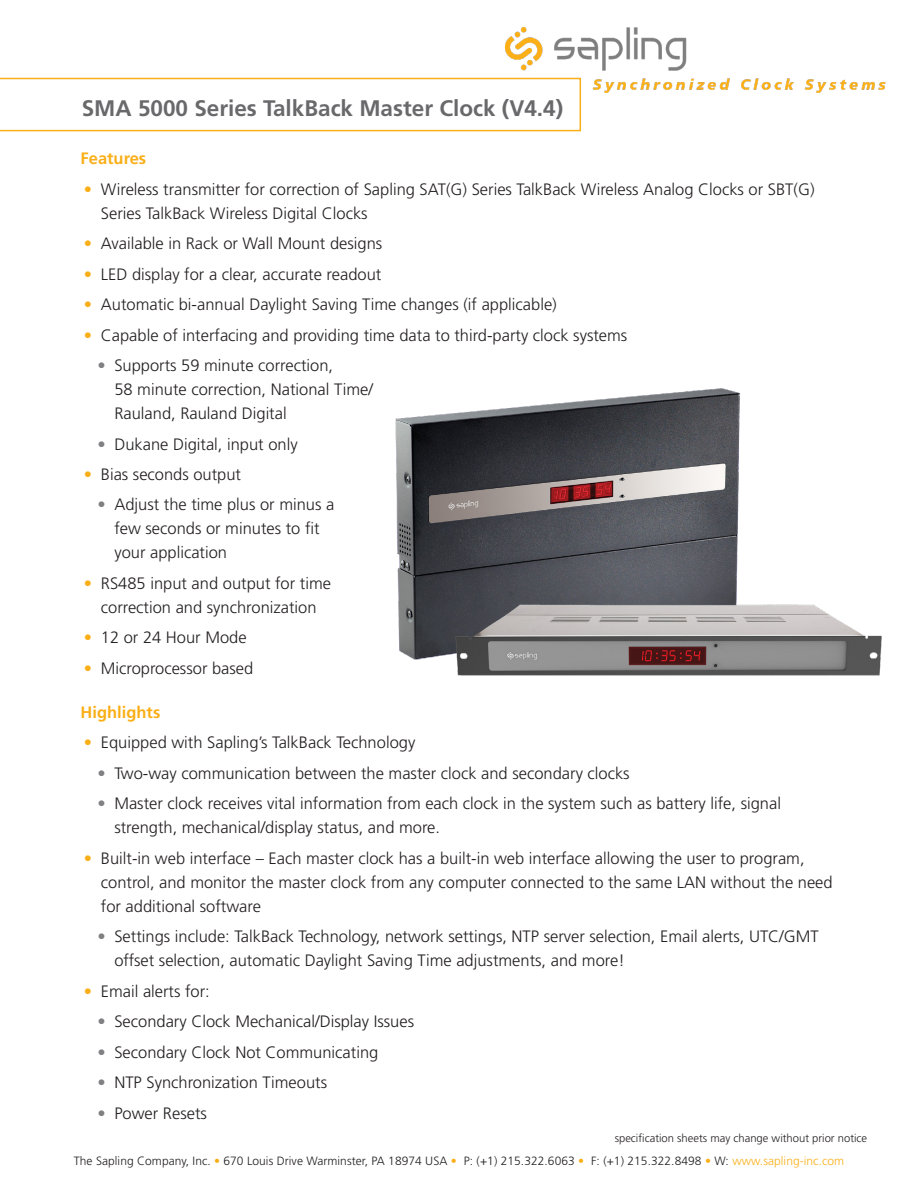
<style>
.page{position:relative;width:918px;height:1188px;background:#fff}
.page>*{position:absolute;margin:0;border:0;box-sizing:border-box;transform-origin:0 0}
.Heading{font:700 22.5px "Frutiger LT Std";color:#69696c}
.t1{font:300 16.5px/24px "Frutiger LT Std";color:#231f20}
.Heading_2{font:700 16.5px "Frutiger LT Std";color:#faaf18}
.t2{font:300 16.5px "Frutiger LT Std";color:#faaf18}
.t3{font:300 16.5px "Frutiger LT Std";color:#808083}
.t4{font:300 12px "Frutiger LT Std";letter-spacing:.005em;color:#231f20}
.Note{font:300 11.25px "Frutiger LT Std";color:#231f20}
.s1{color:#faaf18}
</style>
<div class="page">
<img style="left:505px;top:27px;width:381px;height:65px">
<svg style="left:0;top:78px;width:581px;height:53px"></svg>
<img style="left:395px;top:388px;width:487px;height:288px">
<p class="Heading" style="left:82px;top:94px;width:483px">SMA 5000 Series TalkBack Master Clock (V4.4(</p>
<p class="Heading_2" style="left:81px;top:149px;width:67px">Features</p>
<p class="t1" style="left:101px;top:177px;width:715px">Wireless transmitter for correction of Sapling SAT G( ) Series TalkBack Wireless Analog Clocks or SBT G( (</p>
<p class="t2" style="left:84px;top:180px;width:10px">•</p>
<p class="t2" style="left:84px;top:234px;width:10px">•</p>
<p class="t1" style="left:101px;top:201px;width:268px">Series TalkBack Wireless Digital Clocks</p>
<p class="t1" style="left:101px;top:232px;width:283px">Available in Rack or Wall Mount designs</p>
<p class="t2" style="left:84px;top:265px;width:10px">•</p>
<p class="t1" style="left:101px;top:262px;width:282px">LED display for a clear, accurate readout</p>
<p class="t2" style="left:84px;top:295px;width:10px">•</p>
<p class="t1" style="left:101px;top:293px;width:458px">Automatic bi-annual Daylight Saving Time changes (if applicable(</p>
<p class="t2" style="left:84px;top:326px;width:10px">•</p>
<p class="t1" style="left:101px;top:323px;width:528px">Capable of interfacing and providing time data to third-party clock systems</p>
<p class="t3" style="left:97px;top:356px;width:10px">•</p>
<p class="t1" style="left:114px;top:354px;width:220px">Supports 59 minute correction,</p>
<p class="t1" style="left:114px;top:378px;width:260px">58 minute correction, National Time/<br>Rauland, Rauland Digital</p>
<p class="t1" style="left:114px;top:432px;width:185px">Dukane Digital, input only</p>
<p class="t3" style="left:97px;top:434px;width:10px">•</p>
<p class="t1" style="left:101px;top:463px;width:142px">Bias seconds output</p>
<p class="t2" style="left:84px;top:465px;width:10px">•</p>
<p class="t3" style="left:97px;top:495px;width:10px">•</p>
<p class="t1" style="left:114px;top:493px;width:222px">Adjust the time plus or minus a</p>
<p class="t2" style="left:84px;top:574px;width:10px">•</p>
<p class="t2" style="left:84px;top:628px;width:10px">•</p>
<p class="t1" style="left:114px;top:517px;width:207px">few seconds or minutes to fit your application</p>
<p class="t1" style="left:101px;top:572px;width:232px">RS485 input and output for time</p>
<p class="t1" style="left:101px;top:596px;width:217px">correction and synchronization</p>
<p class="t1" style="left:101px;top:626px;width:147px">12 or 24 Hour Mode</p>
<p class="t1" style="left:101px;top:656px;width:154px">Microprocessor based</p>
<p class="t2" style="left:84px;top:659px;width:10px">•</p>
<p class="Heading_2" style="left:81px;top:702px;width:81px">Highlights</p>
<p class="t1" style="left:101px;top:731px;width:316px">Equipped with Sapling s’ TalkBack Technology</p>
<p class="t2" style="left:84px;top:733px;width:10px">•</p>
<p class="t3" style="left:97px;top:764px;width:10px">•</p>
<p class="t3" style="left:97px;top:794px;width:10px">•</p>
<p class="t1" style="left:114px;top:761px;width:517px">Two-way communication between the master clock and secondary clocks</p>
<p class="t1" style="left:114px;top:792px;width:668px">Master clock receives vital information from each clock in the system such as battery life, signal</p>
<p class="t2" style="left:84px;top:849px;width:10px">•</p>
<p class="t1" style="left:114px;top:816px;width:327px">strength, mechanical/display status, and more.</p>
<p class="t1" style="left:101px;top:846px;width:705px">Built i n- web interface – Each master clock has a built i n- web interface allowing the user to program,</p>
<p class="t1" style="left:101px;top:870px;width:733px">control, and monitor the master clock from any computer connected to the same LAN without the need for additional software</p>
<p class="t1" style="left:114px;top:925px;width:706px">Settings include: TalkBack Technology, network settings, NTP server selection, Email alerts, UTC/GMT</p>
<p class="t3" style="left:97px;top:927px;width:10px">•</p>
<p class="t2" style="left:84px;top:982px;width:10px">•</p>
<p class="t1" style="left:114px;top:949px;width:512px">offset selection, automatic Daylight Saving Time adjustments, and more!</p>
<p class="t1" style="left:101px;top:979px;width:111px">Email alerts for:</p>
<p class="t3" style="left:97px;top:1012px;width:10px">•</p>
<p class="t1" style="left:114px;top:1010px;width:301px">Secondary Clock Mechanical/Display Issues</p>
<p class="t3" style="left:97px;top:1043px;width:10px">•</p>
<p class="t1" style="left:114px;top:1040px;width:266px">Secondary Clock Not Communicating</p>
<p class="t3" style="left:97px;top:1073px;width:10px">•</p>
<p class="t1" style="left:114px;top:1071px;width:214px">NTP Synchronization Timeouts</p>
<p class="t3" style="left:97px;top:1104px;width:10px">•</p>
<p class="t1" style="left:114px;top:1101px;width:94px">Power Resets</p>
<p class="t4" style="left:74px;top:1154px;width:385px">The Sapling Company, Inc. <span class="s1">•</span> 670 Louis Drive Warminster, PA 18974 USA <span class="s1">•</span></p>
<p class="t4" style="left:464px;top:1154px;width:122px">(:P +1) 215.322.6063 <span class="s1">•</span></p>
<p class="Note" style="left:615px;top:1132px;width:254px">specification sheets may change without prior notice</p>
<p class="t4" style="left:591px;top:1154px;width:255px">(:F +1) 215.322.8498 <span class="s1">•</span> W: <span class="s1">www.sapling-inc.com</span></p>
</div>
